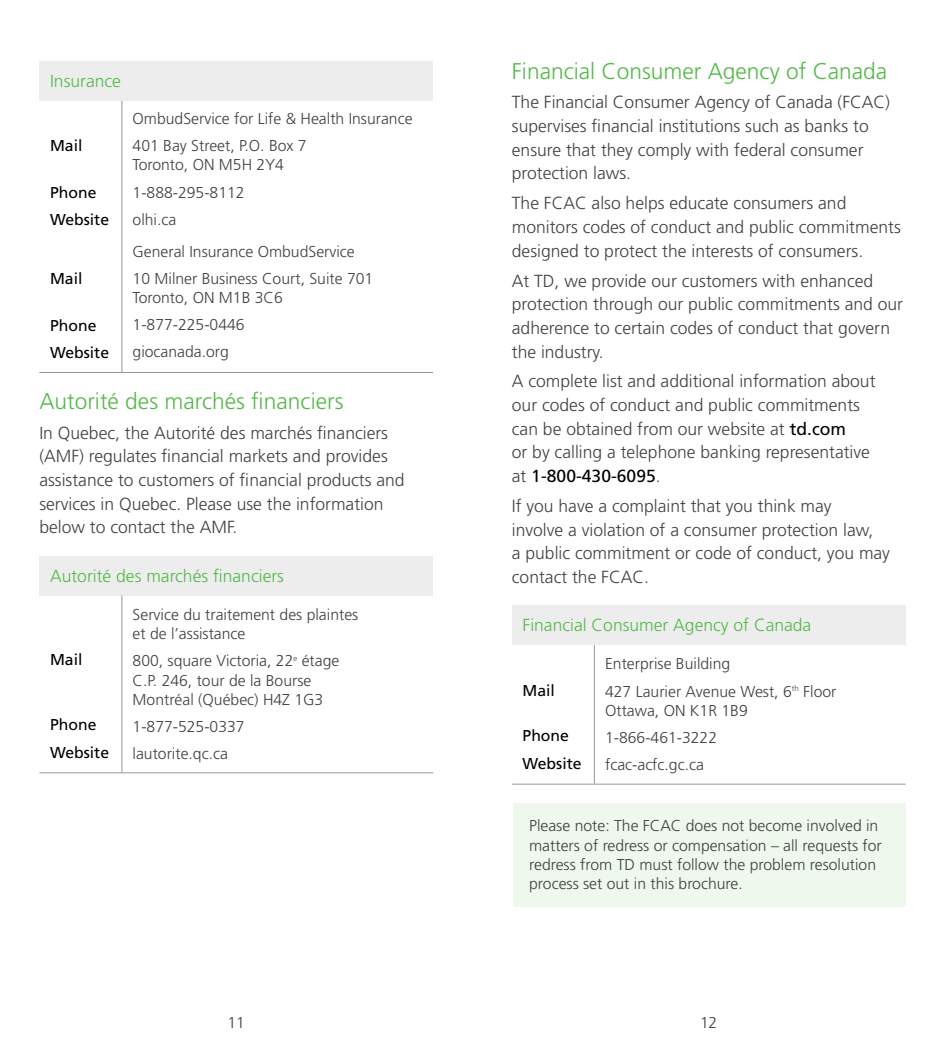
<style>
.page{position:relative;width:945px;height:1056px;background:#fff}
.page>*{position:absolute;margin:0;border:0;box-sizing:border-box;transform-origin:0 0}
.t1{font:300 22.75px "Frutiger";color:#54b948}
.t2{font:300 17.5px/23.6px "Frutiger";color:#414042}
.t3{font:300 17.5px "Frutiger";color:#54b948}
.t4{font:300 15.75px/27.1px "Frutiger";color:#414042}
.t5{font:15.75px/27.1px "Frutiger";color:#000}
.s1{font-weight:400;color:#000}
</style>
<div class="page">
<div style="left:39px;top:61px;width:394px;height:40px;background:#ededee"></div>
<hr style="left:121px;top:101px;width:1px;height:271px;background:#939598">
<hr style="left:39px;top:372px;width:83px;height:1px;background:#939598">
<hr style="left:122px;top:372px;width:311px;height:1px;background:#939598">
<div style="left:39px;top:556px;width:394px;height:39px;background:#ededee"></div>
<hr style="left:121px;top:595px;width:1px;height:177px;background:#939598">
<hr style="left:39px;top:772px;width:83px;height:1px;background:#939598">
<hr style="left:122px;top:772px;width:311px;height:1px;background:#939598">
<div style="left:512px;top:605px;width:394px;height:40px;background:#ededee"></div>
<hr style="left:512px;top:783px;width:82px;height:1px;background:#939598">
<hr style="left:594px;top:645px;width:1px;height:138px;background:#939598">
<hr style="left:594px;top:783px;width:312px;height:1px;background:#939598">
<div style="left:513px;top:803px;width:393px;height:103px;background:#eef8ed"></div>
<p class="t3" style="left:50px;top:71px;width:72px">Insurance</p>
<p class="t4" style="left:133px;top:105px;width:282px">OmbudService for Life &amp; Health Insurance<br>401 Bay Street, P.O. Box 7</p>
<p class="t4" style="left:133px;top:152px;width:153px">Toronto, ON M5H 2Y4<br>1-888-295-8112 olhi.ca</p>
<p class="t4" style="left:133px;top:238px;width:242px">General Insurance OmbudService<br>10 Milner Business Court, Suite 701</p>
<p class="t4" style="left:133px;top:284px;width:152px">Toronto, ON M1B 3C6<br>1-877-225-0446 giocanada.org</p>
<h1 class="t1" style="left:39px;top:388px;width:306px">Autorité des marchés financiers</h1>
<p class="t2" style="left:39px;top:421px;width:367px">In Quebec, the Autorité des marchés financiers (AMF) regulates financial markets and provides assistance to customers of financial products and services in Quebec. Please use the information below to contact the AMF.</p>
<p class="t3" style="left:50px;top:565px;width:236px">Autorité des marchés financiers</p>
<p class="t5" style="left:50px;top:132px;width:34px">Mail</p>
<p class="t5" style="left:50px;top:178px;width:61px">Phone<br>Website</p>
<p class="t5" style="left:50px;top:265px;width:34px">Mail</p>
<p class="t5" style="left:50px;top:312px;width:61px">Phone<br>Website</p>
<p class="t5" style="left:50px;top:645px;width:34px">Mail</p>
<p class="t5" style="left:50px;top:711px;width:61px">Phone<br>Website</p>
<p class="t4" style="left:133px;top:605px;width:227px;line-height:19.2px">Service du traitement des plaintes et de l’assistance</p>
<p class="t4" style="left:133px;top:651px;width:208px;line-height:19.2px">800, square Victoria, 22<sup>e</sup> étage<br>C.P. 246, tour de la Bourse<br>Montréal (Québec) H4Z 1G3</p>
<p class="t4" style="left:133px;top:713px;width:114px">1-877-525-0337 lautorite.qc.ca</p>
<h1 class="t1" style="left:512px;top:58px;width:377px">Financial Consumer Agency of Canada</h1>
<p class="t2" style="left:512px;top:91px;width:380px">The Financial Consumer Agency of Canada (FCAC) supervises financial institutions such as banks to ensure that they comply with federal consumer protection laws.</p>
<p class="t2" style="left:512px;top:192px;width:390px">The FCAC also helps educate consumers and monitors codes of conduct and public commitments designed to protect the interests of consumers.</p>
<p class="t2" style="left:512px;top:269px;width:393px">At TD, we provide our customers with enhanced protection through our public commitments and our adherence to certain codes of conduct that govern the industry.</p>
<p class="t2" style="left:512px;top:370px;width:365px">A complete list and additional information about our codes of conduct and public commitments can be obtained from our website at <span class="s1">td.com<br></span>or by calling a telephone banking representative at <span class="s1">1-800-430-6095</span>.</p>
<p class="t2" style="left:512px;top:494px;width:380px">If you have a complaint that you think may<br>involve a violation of a consumer protection law,<br>a public commitment or code of conduct, you may contact the FCAC.</p>
<p class="t3" style="left:523px;top:615px;width:290px">Financial Consumer Agency of Canada</p>
<p class="t5" style="left:523px;top:676px;width:34px">Mail</p>
<p class="t5" style="left:523px;top:721px;width:61px;line-height:28px">Phone<br>Website</p>
<p class="t4" style="left:605px;top:650px;width:233px">Enterprise Building<br>427 Laurier Avenue West, 6<sup>th</sup> Floor</p>
<p class="t4" style="left:605px;top:697px;width:144px">Ottawa, ON K1R 1B9<br>1-866-461-3222 fcac-acfc.gc.ca</p>
<p class="t4" style="left:529px;top:816px;width:354px;line-height:19.2px">Please note: The FCAC does not become involved in matters of redress or compensation – all requests for redress from TD must follow the problem resolution process set out in this brochure.</p>
<p class="t4" style="left:228px;top:1009px;width:19px">11</p>
<p class="t4" style="left:700px;top:1009px;width:19px">12</p>
</div>
